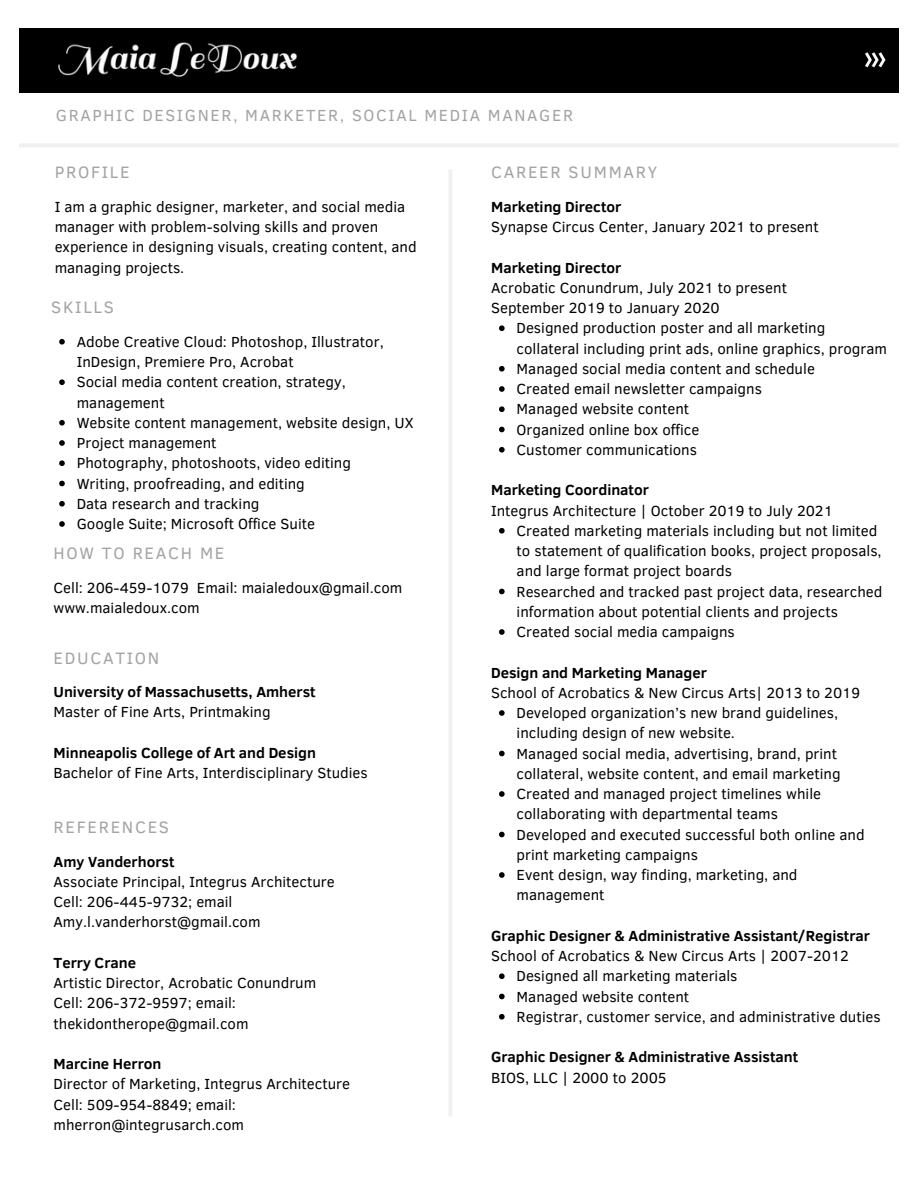
<style>
.page{position:relative;width:918px;height:1188px;background:#fff}
.page>*{position:absolute;margin:0;border:0;box-sizing:border-box;transform-origin:0 0}
.t1{font:16.95px "Clear Sans";letter-spacing:.1em;color:#a4a4a4}
.t2{font:16.5px "Clear Sans";letter-spacing:.1em;color:#a4a4a4}
.t3{font:15px/20.2px "Clear Sans";color:#000}
.t4{font:700 15px "Clear Sans";color:#000}
</style>
<div class="page">
<hr style="left:449px;top:169px;width:3px;height:947px;background:#eff0f2">
<div style="left:19px;top:28px;width:880px;height:64px;background:#000"></div>
<hr style="left:19px;top:144px;width:880px;height:3px;background:#eff0f2">
<img style="left:58px;top:42px;width:239px;height:35px">
<img style="left:865px;top:52px;width:21px;height:16px">
<svg style="left:499px;top:325px;width:6px;height:6px"></svg>
<svg style="left:499px;top:366px;width:6px;height:6px"></svg>
<svg style="left:499px;top:386px;width:6px;height:6px"></svg>
<svg style="left:499px;top:406px;width:6px;height:6px"></svg>
<svg style="left:499px;top:427px;width:6px;height:5px"></svg>
<svg style="left:499px;top:447px;width:6px;height:6px"></svg>
<svg style="left:499px;top:528px;width:6px;height:6px"></svg>
<svg style="left:499px;top:589px;width:6px;height:5px"></svg>
<svg style="left:499px;top:629px;width:6px;height:6px"></svg>
<svg style="left:499px;top:710px;width:6px;height:6px"></svg>
<svg style="left:499px;top:751px;width:6px;height:5px"></svg>
<svg style="left:499px;top:791px;width:6px;height:6px"></svg>
<svg style="left:499px;top:832px;width:6px;height:5px"></svg>
<svg style="left:499px;top:872px;width:6px;height:6px"></svg>
<svg style="left:499px;top:973px;width:6px;height:6px"></svg>
<svg style="left:499px;top:994px;width:6px;height:5px"></svg>
<svg style="left:499px;top:1014px;width:6px;height:6px"></svg>
<svg style="left:59px;top:339px;width:6px;height:6px"></svg>
<svg style="left:59px;top:379px;width:6px;height:6px"></svg>
<svg style="left:59px;top:420px;width:6px;height:6px"></svg>
<svg style="left:59px;top:440px;width:6px;height:6px"></svg>
<svg style="left:59px;top:460px;width:6px;height:6px"></svg>
<svg style="left:59px;top:481px;width:6px;height:5px"></svg>
<svg style="left:59px;top:501px;width:6px;height:6px"></svg>
<svg style="left:59px;top:521px;width:6px;height:6px"></svg>
<p class="t2" style="left:56px;top:103px;width:519px">GRAPHIC DESIGNER, MARKETER, SOCIAL MEDIA MANAGER</p>
<p class="t1" style="left:55px;top:160px;width:77px">PROFILE</p>
<p class="t3" style="left:55px;top:196px;width:364px">I am a graphic designer, marketer, and social media manager with problem-solving skills and proven experience in designing visuals, creating content, and managing projects.</p>
<p class="t1" style="left:51px;top:295px;width:64px">SKILLS</p>
<p class="t3" style="left:77px;top:331px;width:308px">Adobe Creative Cloud: Photoshop, Illustrator,<br>InDesign, Premiere Pro, Acrobat</p>
<p class="t3" style="left:77px;top:371px;width:271px">Social media content creation, strategy, management</p>
<p class="t3" style="left:77px;top:412px;width:338px">Website content management, website design, UX</p>
<p class="t3" style="left:77px;top:432px;width:141px">Project management</p>
<p class="t3" style="left:77px;top:452px;width:276px">Photography, photoshoots, video editing</p>
<p class="t3" style="left:77px;top:472px;width:230px">Writing, proofreading, and editing</p>
<p class="t3" style="left:77px;top:493px;width:184px">Data research and tracking</p>
<p class="t3" style="left:77px;top:513px;width:240px">Google Suite; Microsoft Office Suite</p>
<p class="t1" style="left:54px;top:541px;width:172px">HOW TO REACH ME</p>
<p class="t3" style="left:54px;top:576px;width:350px">Cell: 206-459-1079 Email: maialedoux@gmail.com</p>
<p class="t3" style="left:54px;top:597px;width:148px">www.maialedoux.com</p>
<p class="t1" style="left:54px;top:645px;width:107px">EDUCATION</p>
<p class="t4" style="left:54px;top:681px;width:264px">University of Massachusetts, Amherst</p>
<p class="t3" style="left:54px;top:701px;width:219px">Master of Fine Arts, Printmaking</p>
<p class="t4" style="left:54px;top:742px;width:264px">Minneapolis College of Art and Design</p>
<p class="t3" style="left:54px;top:762px;width:316px">Bachelor of Fine Arts, Interdisciplinary Studies</p>
<p class="t1" style="left:54px;top:815px;width:117px">REFERENCES</p>
<p class="t4" style="left:54px;top:850px;width:122px">Amy Vanderhorst</p>
<p class="t3" style="left:54px;top:871px;width:283px">Associate Principal, Integrus Architecture</p>
<p class="t3" style="left:54px;top:891px;width:209px">Cell: 206-445-9732; email<br>Amy.l.vanderhorst@gmail.com</p>
<p class="t4" style="left:54px;top:952px;width:84px">Terry Crane</p>
<p class="t3" style="left:54px;top:972px;width:264px">Artistic Director, Acrobatic Conundrum</p>
<p class="t3" style="left:54px;top:992px;width:197px">Cell: 206-372-9597; email: thekidontherope@gmail.com</p>
<p class="t4" style="left:54px;top:1053px;width:109px">Marcine Herron</p>
<p class="t3" style="left:54px;top:1073px;width:298px">Director of Marketing, Integrus Architecture</p>
<p class="t3" style="left:54px;top:1093px;width:192px">Cell: 509-954-8849; email: mherron@integrusarch.com</p>
<p class="t1" style="left:491px;top:160px;width:168px">CAREER SUMMARY</p>
<p class="t4" style="left:491px;top:196px;width:132px">Marketing Director</p>
<p class="t3" style="left:491px;top:216px;width:329px">Synapse Circus Center, January 2021 to present</p>
<p class="t4" style="left:491px;top:256px;width:132px">Marketing Director</p>
<p class="t3" style="left:491px;top:277px;width:297px">Acrobatic Conundrum, July 2021 to present</p>
<p class="t3" style="left:491px;top:297px;width:230px">September 2019 to January 2020</p>
<p class="t3" style="left:517px;top:317px;width:372px">Designed production poster and all marketing collateral including print ads, online graphics, program</p>
<p class="t3" style="left:517px;top:358px;width:300px">Managed social media content and schedule</p>
<p class="t3" style="left:517px;top:378px;width:247px">Created email newsletter campaigns</p>
<p class="t3" style="left:517px;top:398px;width:174px">Managed website content</p>
<p class="t3" style="left:517px;top:418px;width:184px">Organized online box office</p>
<p class="t3" style="left:517px;top:439px;width:182px">Customer communications</p>
<p class="t4" style="left:491px;top:479px;width:159px">Marketing Coordinator</p>
<p class="t3" style="left:491px;top:499px;width:343px">Integrus Architecture | October 2019 to July 2021</p>
<p class="t3" style="left:517px;top:520px;width:367px">Created marketing materials including but not limited to statement of qualification books, project proposals, and large format project boards</p>
<p class="t3" style="left:517px;top:580px;width:367px">Researched and tracked past project data, researched information about potential clients and projects</p>
<p class="t3" style="left:517px;top:621px;width:220px">Created social media campaigns</p>
<p class="t4" style="left:491px;top:661px;width:217px">Design and Marketing Manager</p>
<p class="t3" style="left:491px;top:682px;width:371px">School of Acrobatics &amp; New Circus Arts| 2013 to 2019</p>
<p class="t3" style="left:517px;top:702px;width:323px">Developed organization’s new brand guidelines, including design of new website.</p>
<p class="t3" style="left:517px;top:742px;width:326px">Managed social media, advertising, brand, print collateral, website content, and email marketing</p>
<p class="t3" style="left:517px;top:783px;width:306px">Created and managed project timelines while collaborating with departmental teams</p>
<p class="t3" style="left:517px;top:823px;width:350px">Developed and executed successful both online and print marketing campaigns</p>
<p class="t3" style="left:517px;top:864px;width:282px">Event design, way finding, marketing, and management</p>
<p class="t4" style="left:491px;top:925px;width:380px">Graphic Designer &amp; Administrative Assistant/Registrar</p>
<p class="t3" style="left:491px;top:945px;width:359px">School of Acrobatics &amp; New Circus Arts | 2007-2012</p>
<p class="t3" style="left:517px;top:965px;width:222px">Designed all marketing materials</p>
<p class="t3" style="left:517px;top:985px;width:174px">Managed website content</p>
<p class="t3" style="left:517px;top:1006px;width:366px">Registrar, customer service, and administrative duties</p>
<p class="t4" style="left:491px;top:1046px;width:309px">Graphic Designer &amp; Administrative Assistant</p>
<p class="t3" style="left:491px;top:1066px;width:177px">BIOS, LLC | 2000 to 2005</p>
</div>
